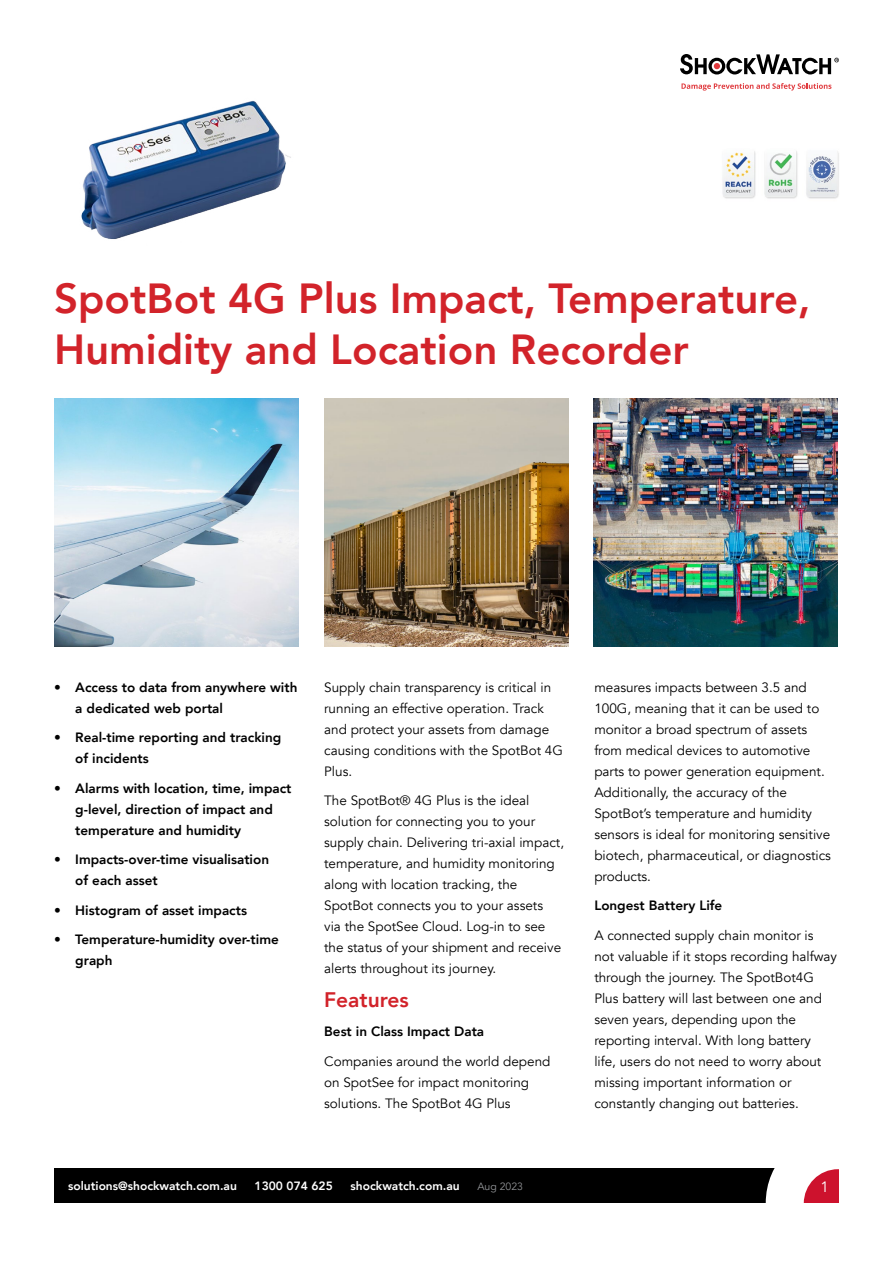
<style>
.page{position:relative;width:893px;height:1263px;background:#fff}
.page>*{position:absolute;margin:0;border:0;box-sizing:border-box;transform-origin:0 0}
.t1{font:800 42px/50.4px "Avenir";color:#d2232a}
.t2{font:800 21px "Avenir";color:#d2232a}
.t3{font:15px "Avenir";color:#fff}
.t4{font:13.5px/21px "Avenir";color:#000}
.t5{font:800 13.5px/21px "Avenir";color:#000}
.t6{font:800 12px "Avenir";color:#fff}
.t7{font:10.5px "Avenir";color:#939598}
</style>
<div class="page">
<img style="left:324px;top:399px;width:245px;height:248px">
<svg style="left:680px;top:54px;width:159px;height:21px"></svg>
<svg style="left:681px;top:83px;width:150px;height:8px"></svg>
<div style="left:54px;top:1169px;width:785px;height:34px;background:#000"></div>
<svg style="left:766px;top:1169px;width:73px;height:34px;background:#e39ca7"></svg>
<img style="left:593px;top:399px;width:245px;height:248px">
<img style="left:54px;top:399px;width:245px;height:248px">
<img style="left:722px;top:151px;width:117px;height:48px">
<img style="left:81px;top:100px;width:210px;height:139px">
<h1 class="t1" style="left:54px;top:274px;width:758px">SpotBot 4G Plus Impact, Temperature,<br>Humidity and Location Recorder</h1>
<p class="t5" style="left:75px;top:676px;width:224px;text-indent:-21px">• Access to data from anywhere with a dedicated web portal</p>
<p class="t5" style="left:75px;top:727px;width:208px;text-indent:-21px">• Real-time reporting and tracking of incidents</p>
<p class="t5" style="left:75px;top:777px;width:218px;text-indent:-21px">• Alarms with location, time, impact g-level, direction of impact and temperature and humidity</p>
<p class="t5" style="left:75px;top:849px;width:195px;text-indent:-21px">• Impacts-over-time visualisation of each asset</p>
<p class="t5" style="left:54px;top:899px;width:194px">• Histogram of asset impacts</p>
<p class="t5" style="left:75px;top:929px;width:205px;text-indent:-21px">• Temperature-humidity over-time graph</p>
<p class="t4" style="left:324px;top:677px;width:240px">Supply chain transparency is critical in running an effective operation. Track and protect your assets from damage causing conditions with the SpotBot 4G<br>Plus.</p>
<p class="t4" style="left:324px;top:790px;width:241px">The SpotBot® 4G Plus is the ideal solution for connecting you to your supply chain. Delivering tri-axial impact, temperature, and humidity monitoring along with location tracking, the SpotBot connects you to your assets<br>via the SpotSee Cloud. Log-in to see the status of your shipment and receive alerts throughout its journey.</p>
<h2 class="t2" style="left:324px;top:983px;width:86px">Features</h2>
<p class="t5" style="left:324px;top:1021px;width:161px">Best in Class Impact Data</p>
<p class="t4" style="left:324px;top:1051px;width:228px">Companies around the world depend on SpotSee for impact monitoring solutions. The SpotBot 4G Plus</p>
<p class="t4" style="left:594px;top:677px;width:238px">measures impacts between 3.5 and 100G, meaning that it can be used to monitor a broad spectrum of assets from medical devices to automotive parts to power generation equipment.<br>Additionally, the accuracy of the SpotBot’s temperature and humidity sensors is ideal for monitoring sensitive biotech, pharmaceutical, or diagnostics products.</p>
<p class="t5" style="left:594px;top:895px;width:130px">Longest Battery Life</p>
<p class="t4" style="left:594px;top:925px;width:244px">A connected supply chain monitor is<br>not valuable if it stops recording halfway through the journey. The SpotBot4G Plus battery will last between one and seven years, depending upon the reporting interval. With long battery<br>life, users do not need to worry about missing important information or constantly changing out batteries.</p>
<p class="t6" style="left:68px;top:1177px;width:170px">solutions@shockwatch.com.au</p>
<p class="t6" style="left:255px;top:1177px;width:80px">1300 074 625</p>
<p class="t6" style="left:351px;top:1177px;width:111px">shockwatch.com.au</p>
<p class="t7" style="left:477px;top:1180px;width:47px">Aug 2023</p>
<p class="t3" style="left:820px;top:1177px;width:10px">1</p>
</div>
